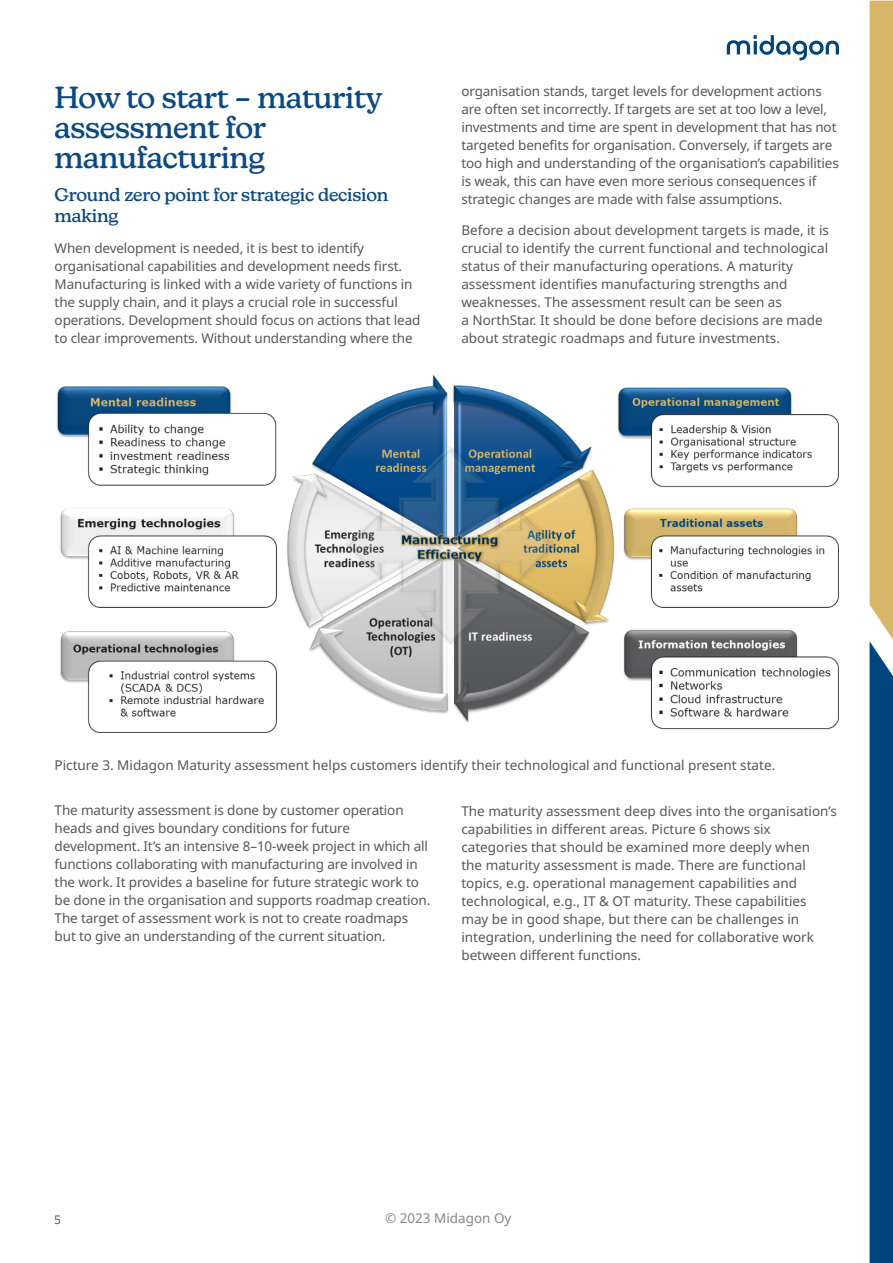
<style>
.page{position:relative;width:893px;height:1263px;background:#fff}
.page>*{position:absolute;margin:0;border:0;box-sizing:border-box;transform-origin:0 0}
.t1{font:500 30px/30px "New Kansas";letter-spacing:-.01em;color:#0b4982}
.t2{font:500 18px/21px "New Kansas";letter-spacing:-.01em;color:#0b4982}
.t3{font:13.5px/18px "Noto Sans";letter-spacing:-.01em;color:#575756}
.t4{font:13.5px "Noto Sans";color:#878787}
.t5{font:12px "Noto Sans";color:#575756}
</style>
<div class="page">
<svg style="left:870px;top:1px;width:23px;height:1262px"></svg>
<svg style="left:727px;top:35px;width:112px;height:26px"></svg>
<img style="left:57px;top:375px;width:782px;height:357px">
<h1 class="t1" style="left:55px;top:82px;width:329px">How to start – maturity assessment for manufacturing</h1>
<h2 class="t2" style="left:55px;top:184px;width:335px">Ground zero point for strategic decision making</h2>
<p class="t3" style="left:55px;top:240px;width:367px">When development is needed, it is best to identify organisational capabilities and development needs first.<br>Manufacturing is linked with a wide variety of functions in the supply chain, and it plays a crucial role in successful operations. Development should focus on actions that lead to clear improvements. Without understanding where the</p>
<p class="t3" style="left:461px;top:83px;width:379px">organisation stands, target levels for development actions are often set incorrectly. If targets are set at too low a level, investments and time are spent in development that has not targeted benefits for organisation. Conversely, if targets are too high and understanding of the organisation’s capabilities is weak, this can have even more serious consequences if strategic changes are made with false assumptions.</p>
<p class="t3" style="left:461px;top:221px;width:369px">Before a decision about development targets is made, it is crucial to identify the current functional and technological status of their manufacturing operations. A maturity assessment identifies manufacturing strengths and weaknesses. The assessment result can be seen as<br>a NorthStar. It should be done before decisions are made about strategic roadmaps and future investments.</p>
<p class="t3" style="left:55px;top:756px;width:722px">Picture 3. Midagon Maturity assessment helps customers identify their technological and functional present state.</p>
<p class="t3" style="left:55px;top:801px;width:377px">The maturity assessment is done by customer operation heads and gives boundary conditions for future development. It’s an intensive 8–10-week project in which all functions collaborating with manufacturing are involved in the work. It provides a baseline for future strategic work to be done in the organisation and supports roadmap creation.<br>The target of assessment work is not to create roadmaps but to give an understanding of the current situation.</p>
<p class="t3" style="left:461px;top:802px;width:377px">The maturity assessment deep dives into the organisation’s capabilities in different areas. Picture 6 shows six categories that should be examined more deeply when<br>the maturity assessment is made. There are functional topics, e.g. operational management capabilities and technological, e.g., IT &amp; OT maturity. These capabilities may be in good shape, but there can be challenges in integration, underlining the need for collaborative work between different functions.</p>
<p class="t5" style="left:54px;top:1213px;width:8px">5</p>
<p class="t4" style="left:385px;top:1211px;width:128px">© 2023 Midagon Oy</p>
</div>
